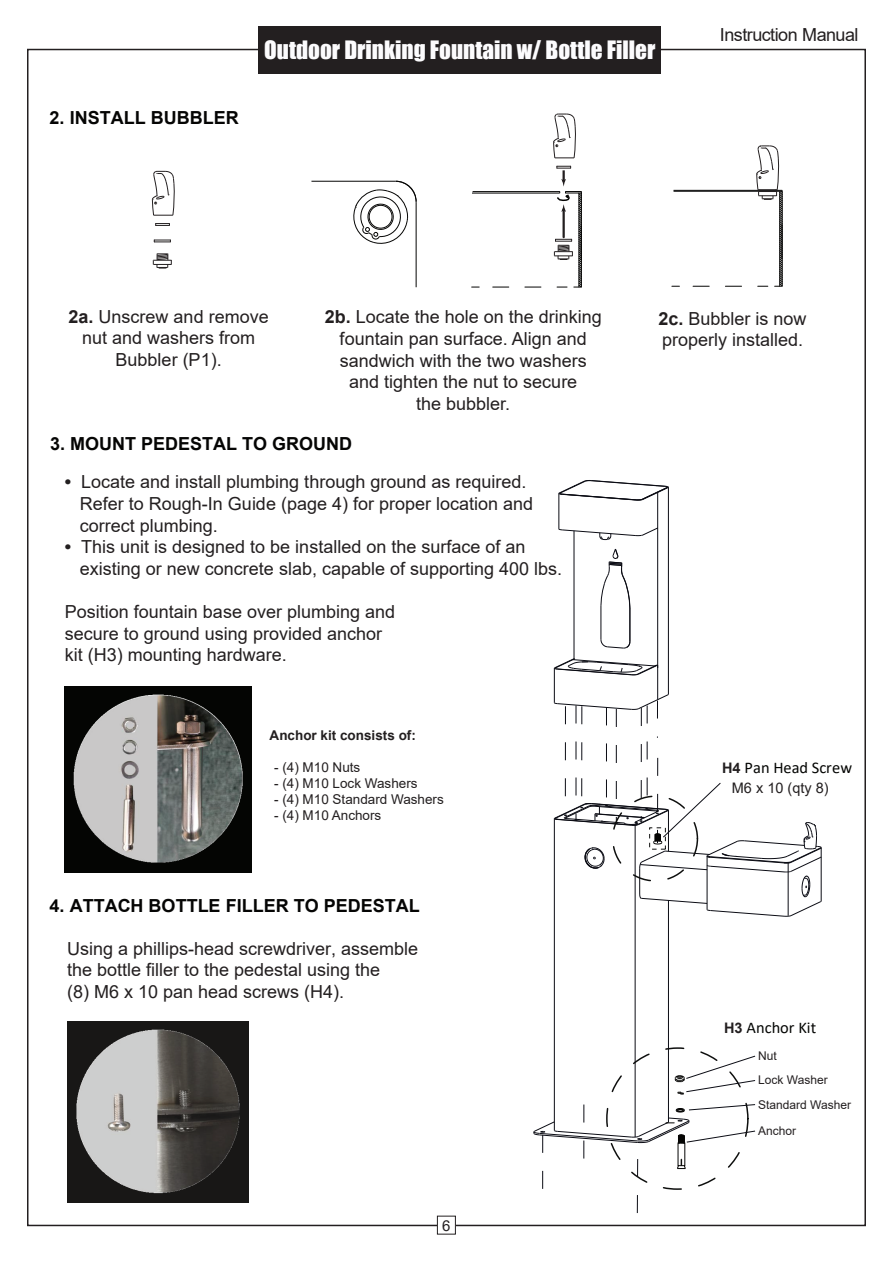
<style>
.page{position:relative;width:893px;height:1263px;background:#fff}
.page>*{position:absolute;margin:0;border:0;box-sizing:border-box;transform-origin:0 0}
.t1{font:23.25px "Impact";color:#fcfbfd}
.t2{font:18px/21.6px "Arial";color:#231f20}
.t3{font:700 18px "Arial";color:#050504}
.t4{font:18px "Arial";letter-spacing:-.03em;color:#231f20}
.t5{font:16.35px "Calibri";color:#040503}
.t6{font:15px "Arial";color:#231f20}
.t7{font:14.55px "Arial";color:#231f20}
.t8{font:13.5px "Arial";color:#231f20}
.t9{font:700 13.5px "Arial";color:#231f20}
.t10{font:12px/24px "Arial";color:#231f20}
.s1{font-weight:700}
.s2{font-family:"Arial";font-weight:700;font-size:14.55px;color:#231f20}
</style>
<div class="page">
<div style="left:437px;top:1216px;width:19px;height:18px;border:1px solid #231f20"></div>
<div style="left:258px;top:26px;width:402px;height:47px;background:#231f20"></div>
<hr style="left:554px;top:668px;width:1px;height:35px;background:#0b0c14">
<hr style="left:554px;top:818px;width:1px;height:312px;background:#0b0c14">
<hr style="left:559px;top:493px;width:1px;height:36px;background:#0b0c14">
<hr style="left:574px;top:531px;width:1px;height:128px;background:#0b0c14">
<hr style="left:601px;top:606px;width:1px;height:33px;background:#0b0c14">
<hr style="left:630px;top:608px;width:1px;height:34px;background:#0b0c14">
<hr style="left:657px;top:492px;width:1px;height:176px;background:#0b0c14">
<hr style="left:657px;top:665px;width:1px;height:35px;background:#0b0c14">
<hr style="left:668px;top:487px;width:1px;height:207px;background:#0b0c14">
<hr style="left:668px;top:900px;width:1px;height:222px;background:#0b0c14">
<svg style="left:600px;top:639px;width:30px;height:9px"></svg>
<svg style="left:554px;top:658px;width:105px;height:17px"></svg>
<svg style="left:600px;top:548px;width:31px;height:61px"></svg>
<svg style="left:558px;top:527px;width:101px;height:13px"></svg>
<svg style="left:558px;top:480px;width:111px;height:21px"></svg>
<hr style="left:635px;top:825px;width:1px;height:312px;background:#0b0c14">
<img style="left:65px;top:687px;width:186px;height:185px">
<svg style="left:674px;top:1055px;width:82px;height:40px"></svg>
<svg style="left:533px;top:1104px;width:223px;height:109px"></svg>
<hr style="left:472px;top:193px;width:88px;height:1px;background:#050504">
<hr style="left:473px;top:191px;width:87px;height:1px;background:#050504">
<svg style="left:553px;top:113px;width:23px;height:46px"></svg>
<svg style="left:493px;top:166px;width:89px;height:122px"></svg>
<hr style="left:311px;top:181px;width:84px;height:1px;background:#050504">
<hr style="left:416px;top:202px;width:1px;height:85px;background:#050504">
<svg style="left:353px;top:180px;width:64px;height:64px"></svg>
<svg style="left:152px;top:171px;width:23px;height:45px"></svg>
<svg style="left:155px;top:223px;width:15px;height:3px"></svg>
<svg style="left:154px;top:240px;width:17px;height:3px"></svg>
<svg style="left:153px;top:253px;width:19px;height:16px"></svg>
<hr style="left:673px;top:191px;width:109px;height:1px;background:#050504">
<hr style="left:673px;top:190px;width:109px;height:1px;background:#050504">
<svg style="left:693px;top:145px;width:90px;height:142px"></svg>
<img style="left:67px;top:1022px;width:181px;height:180px">
<svg style="left:554px;top:694px;width:268px;height:223px"></svg>
<div style="left:612px;top:795px;width:86px;height:86px;border:2px dashed #0e0f0e;border-radius:50%"></div>
<p class="t3" style="left:50px;top:105px;width:190px">2. INSTALL BUBBLER</p>
<p class="t1" style="left:264px;top:32px;width:393px">Outdoor Drinking Fountain w/ Bottle Filler</p>
<p class="t4" style="left:720px;top:22px;width:140px">Instruction Manual</p>
<p class="t2" style="left:69px;top:305px;width:202px;text-align:center"><span class="s1">2a.</span> Unscrew and remove nut and washers from<br>Bubbler (P1).</p>
<p class="t2" style="left:325px;top:306px;width:279px;text-align:center"><span class="s1">2b.</span> Locate the hole on the drinking fountain pan surface. Align and sandwich with the two washers and tighten the nut to secure<br>the bubbler.</p>
<p class="t2" style="left:658px;top:307px;width:150px"><span class="s1">2c.</span> Bubbler is now properly installed.</p>
<p class="t3" style="left:50px;top:431px;width:304px">3. MOUNT PEDESTAL TO GROUND</p>
<p class="t2" style="left:80px;top:471px;width:455px;text-indent:-15px"><span class="s1">•</span> Locate and install plumbing through ground as required.<br>Refer to Rough-In Guide (page 4) for proper location and correct plumbing.</p>
<p class="t2" style="left:80px;top:536px;width:484px;text-indent:-15px"><span class="s1">•</span> This unit is designed to be installed on the surface of an existing or new concrete slab, capable of supporting 400 lbs.</p>
<p class="t2" style="left:65px;top:601px;width:332px">Position fountain base over plumbing and secure to ground using provided anchor kit (H3) mounting hardware.</p>
<p class="t9" style="left:270px;top:726px;width:148px">Anchor kit consists of:</p>
<p class="t8" style="left:274px;top:758px;width:88px">- (4) M10 Nuts</p>
<p class="t8" style="left:274px;top:774px;width:145px">- (4) M10 Lock Washers</p>
<p class="t8" style="left:274px;top:790px;width:171px">- (4) M10 Standard Washers</p>
<p class="t8" style="left:274px;top:806px;width:109px">- (4) M10 Anchors</p>
<p class="t3" style="left:50px;top:893px;width:372px">4. ATTACH BOTTLE FILLER TO PEDESTAL</p>
<p class="t2" style="left:67px;top:937px;width:353px">Using a phillips-head screwdriver, assemble the bottle filler to the pedestal using the<br>(8) M6 x 10 pan head screws (H4).</p>
<p class="t6" style="left:442px;top:1215px;width:10px">6</p>
<p class="t5" style="left:722px;top:756px;width:132px"><span class="s2">H4</span> Pan Head Screw</p>
<p class="t7" style="left:732px;top:778px;width:98px">M6 x 10 (qty 8)</p>
<p class="t5" style="left:724px;top:1016px;width:94px"><span class="s2">H3</span> Anchor Kit</p>
<p class="t10" style="left:758px;top:1044px;width:94px">Nut<br>Lock Washer<br>Standard Washer</p>
<p class="t10" style="left:758px;top:1119px;width:40px">Anchor</p>
</div>
